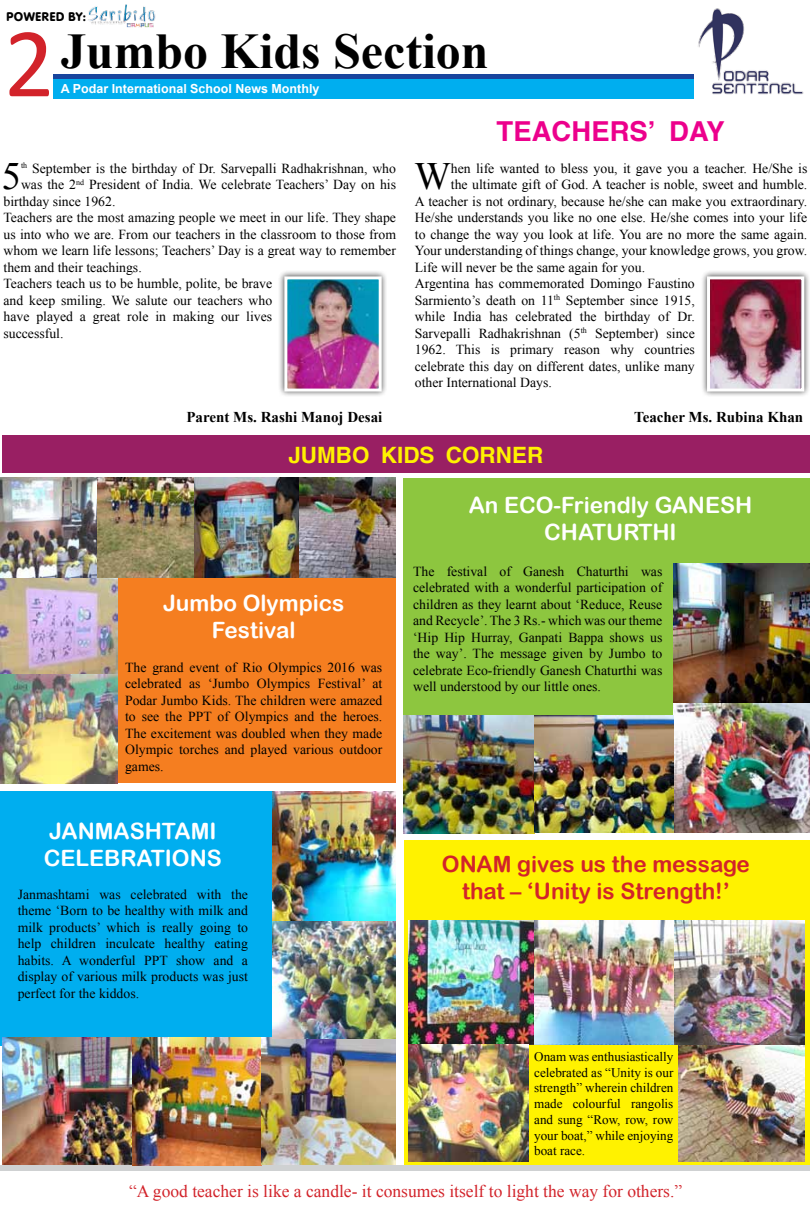
<style>
.page{position:relative;width:810px;height:1215px;background:#fff}
.page>*{position:absolute;margin:0;border:0;box-sizing:border-box;transform-origin:0 0}
.t1{font:100px "Calibri";color:#d2232a}
.t2{font:700 50px "Times New Roman";color:#000}
.t3{font:38.62px "Times New Roman";color:#000}
.t4{font:700 27.5px "AG Helvetica";color:#ec008c}
.t5{font:22.5px/27px "Arial Rounded MT Bold";color:#fff;text-align:center}
.t6{font:22.5px/27px "Arial Rounded MT Bold";color:#d2232a;text-align:center}
.t7{font:700 22.5px "AG Helvetica";color:#fff200}
.t8{font:17.5px "Times New Roman";color:#d2232a}
.t9{font:700 15px "Times New Roman";color:#000}
.t10{font:13.75px/16.5px "Times New Roman";color:#000;text-align:justify}
.t11{font:13.12px/15.8px "Times New Roman";color:#000;text-align:justify}
.t12{font:13.12px "VAG Round";color:#000}
.t13{font:700 12.5px "Arial";color:#fff}
</style>
<div class="page">
<div style="left:100px;top:566px;width:296px;height:217px;background:#f57e20"></div>
<div style="left:0;top:791px;width:288px;height:255px;background:#00aeef"></div>
<div style="left:403px;top:478px;width:407px;height:255px;background:#8dc63f"></div>
<div style="left:404px;top:840px;width:406px;height:325px;background:#fff200"></div>
<img style="left:0;top:578px;width:117px;height:96px">
<svg style="left:53px;top:74px;width:633px;height:6px;background:#1456aa"></svg>
<div style="left:53px;top:80px;width:640px;height:19px;background:#00aeef"></div>
<img style="left:88px;top:4px;width:67px;height:24px">
<img style="left:686px;top:8px;width:118px;height:91px">
<div style="left:1px;top:1165px;width:809px;height:5px;background:#cfd1d2"></div>
<img style="left:409px;top:921px;width:395px;height:124px">
<img style="left:409px;top:1045px;width:120px;height:117px">
<img style="left:679px;top:1045px;width:125px;height:116px">
<img style="left:673px;top:564px;width:137px;height:268px">
<img style="left:403px;top:715px;width:270px;height:118px">
<img style="left:2px;top:1038px;width:394px;height:127px">
<img style="left:273px;top:791px;width:123px;height:248px">
<img style="left:0;top:477px;width:396px;height:101px">
<img style="left:0;top:674px;width:117px;height:109px">
<div style="left:2px;top:436px;width:808px;height:37px;background:#991f63"></div>
<div style="left:278px;top:270px;width:110px;height:128px;background:#000;opacity:.75"></div>
<img style="left:288px;top:280px;width:90px;height:108px">
<div style="left:284px;top:276px;width:98px;height:116px;border:3px solid #fff"></div>
<div style="left:701px;top:270px;width:109px;height:128px;background:#000;opacity:.75"></div>
<img style="left:711px;top:280px;width:89px;height:108px">
<div style="left:707px;top:276px;width:97px;height:116px;border:3px solid #fff"></div>
<p class="t12" style="left:6px;top:9px;width:17px">POWERED</p>
<p class="t12" style="left:68px;top:9px;width:20px">BY:</p>
<h1 class="t1" style="left:4px;top:0;width:52px">2</h1>
<h2 class="t2" style="left:61px;top:17px;width:429px">Jumbo Kids Section</h2>
<p class="t13" style="left:61px;top:81px;width:260px">A Podar International School News Monthly</p>
<h3 class="t4" style="left:497px;top:116px;width:230px">TEACHERS’ DAY</h3>
<h3 class="t3" style="left:2px;top:150px;width:21px">5</h3>
<p class="t10" style="left:21px;top:160px;width:377px"><sup>th</sup> September is the birthday of Dr. Sarvepalli Radhakrishnan, who</p>
<p class="t10" style="left:21px;top:176px;width:377px">was the 2<sup>nd</sup> President of India. We celebrate Teachers’ Day on his</p>
<p class="t10" style="left:4px;top:193px;width:113px">birthday since 1962.</p>
<p class="t10" style="left:4px;top:209px;width:394px">Teachers are the most amazing people we meet in our life. They shape</p>
<p class="t10" style="left:4px;top:226px;width:394px">us into who we are. From our teachers in the classroom to those from</p>
<p class="t10" style="left:4px;top:242px;width:394px">whom we learn life lessons; Teachers’ Day is a great way to remember</p>
<p class="t10" style="left:4px;top:259px;width:140px">them and their teachings.</p>
<p class="t10" style="left:4px;top:275px;width:270px">Teachers teach us to be humble, polite, be brave</p>
<p class="t10" style="left:4px;top:292px;width:270px">and keep smiling. We salute our teachers who</p>
<p class="t10" style="left:4px;top:308px;width:270px">have played a great role in making our lives</p>
<p class="t10" style="left:4px;top:325px;width:61px">successful.</p>
<h3 class="t3" style="left:414px;top:150px;width:38px">W</h3>
<p class="t10" style="left:451px;top:160px;width:358px">hen life wanted to bless you, it gave you a teacher. He/She is</p>
<p class="t10" style="left:451px;top:176px;width:358px">the ultimate gift of God. A teacher is noble, sweet and humble.</p>
<p class="t10" style="left:415px;top:193px;width:394px">A teacher is not ordinary, because he/she can make you extraordinary.</p>
<p class="t10" style="left:415px;top:209px;width:394px">He/she understands you like no one else. He/she comes into your life</p>
<p class="t10" style="left:415px;top:226px;width:394px">to change the way you look at life. You are no more the same again.</p>
<p class="t10" style="left:415px;top:242px;width:394px">Your understanding of things change, your knowledge grows, you grow.</p>
<p class="t10" style="left:415px;top:259px;width:232px">Life will never be the same again for you.</p>
<p class="t10" style="left:415px;top:275px;width:282px">Argentina has commemorated Domingo Faustino</p>
<p class="t10" style="left:415px;top:292px;width:282px">Sarmiento’s death on 11<sup>th</sup> September since 1915,</p>
<p class="t10" style="left:415px;top:308px;width:281px">while India has celebrated the birthday of Dr.</p>
<p class="t10" style="left:415px;top:325px;width:281px">Sarvepalli Radhakrishnan (5<sup>th</sup> September) since</p>
<p class="t10" style="left:415px;top:341px;width:282px">1962. This is primary reason why countries</p>
<p class="t10" style="left:415px;top:358px;width:282px">celebrate this day on different dates, unlike many</p>
<p class="t10" style="left:415px;top:374px;width:139px">other International Days.</p>
<p class="t9" style="left:186px;top:406px;width:197px">Parent Ms. Rashi Manoj Desai</p>
<p class="t9" style="left:634px;top:406px;width:171px">Teacher Ms. Rubina Khan</p>
<h3 class="t7" style="left:288px;top:442px;width:256px">JUMBO KIDS CORNER</h3>
<h3 class="t5" style="left:163px;top:589px;width:183px">Jumbo Olympics<br>Festival</h3>
<p class="t10" style="left:125px;top:659px;width:259px">The grand event of Rio Olympics 2016 was celebrated as ‘Jumbo Olympics Festival’ at Podar Jumbo Kids. The children were amazed to see the PPT of Olympics and the heroes.<br>The excitement was doubled when they made Olympic torches and played various outdoor games.</p>
<h3 class="t5" style="left:44px;top:817px;width:179px;text-align:left">JANMASHTAMI<br>CELEBRATIONS</h3>
<p class="t10" style="left:18px;top:886px;width:232px">Janmashtami was celebrated with the theme ‘Born to be healthy with milk and milk products’ which is really going to help children inculcate healthy eating habits. A wonderful PPT show and a display of various milk products was just perfect for the kiddos.</p>
<h3 class="t5" style="left:469px;top:492px;width:285px">An ECO-Friendly GANESH<br>CHATURTHI</h3>
<p class="t10" style="left:413px;top:563px;width:251px">The festival of Ganesh Chaturthi was celebrated with a wonderful participation of children as they learnt about ‘Reduce, Reuse and Recycle’. The 3 Rs.- which was our theme ‘Hip Hip Hurray, Ganpati Bappa shows us the way’. The message given by Jumbo to celebrate Eco-friendly Ganesh Chaturthi was well understood by our little ones.</p>
<h3 class="t6" style="left:442px;top:851px;width:309px">ONAM gives us the message that – ‘Unity is Strength!’</h3>
<p class="t11" style="left:534px;top:1048px;width:141px">Onam was enthusiastically celebrated as “Unity is our strength” wherein children made colourful rangolis and sung “Row, row, row your boat,” while enjoying boat race.</p>
<p class="t8" style="left:129px;top:1179px;width:555px">“A good teacher is like a candle- it consumes itself to light the way for others.”</p>
</div>
